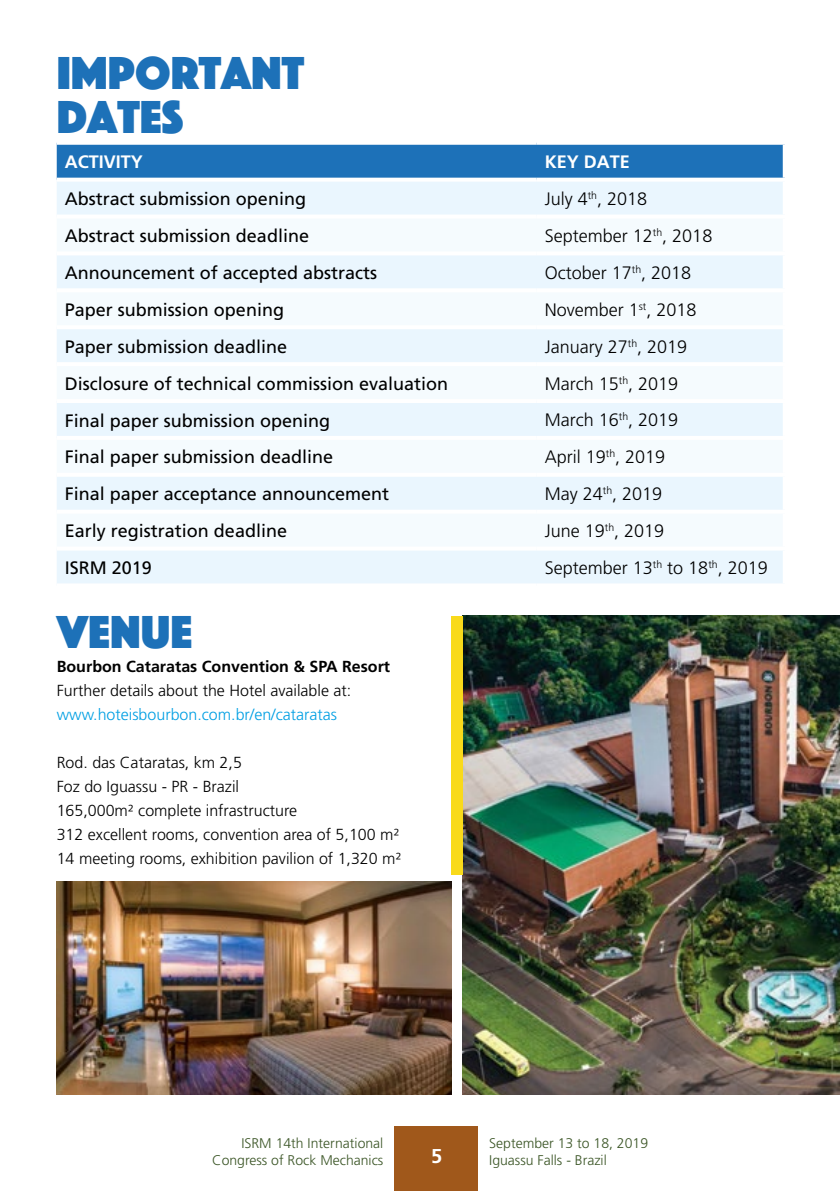
<style>
.page{position:relative;width:840px;height:1191px;background:#fff}
.page>*{position:absolute;margin:0;border:0;box-sizing:border-box;transform-origin:0 0}
.t1{font:48px/44px "Phosphate Solid";color:#1d71b8}
.t2{font:700 20px "Frutiger LT Std";color:#fff}
.t3{font:18px "Frutiger";color:#000}
.t4{font:300 18px "Frutiger";color:#000}
.t5{font:700 18px "Frutiger";color:#fff}
.t6{font:300 16px/24px "Frutiger LT Std";color:#000}
.t7{font:300 16px "Frutiger LT Std";color:#009fe3}
.t8{font:700 16px "Frutiger LT Std";color:#000}
.t9{font:300 14px/16.8px "Frutiger LT Std";color:#3b5526;text-align:right}
</style>
<div class="page">
<div style="left:57px;top:145px;width:725px;height:33px;background:#1d71b8"></div>
<div style="left:57px;top:182px;width:725px;height:401px;background:#eaf6fe"></div>
<svg style="left:57px;top:218px;width:725px;height:328px;fill:#f5fbfe"></svg>
<svg style="left:57px;top:144px;width:479px;height:1px"></svg>
<svg style="left:536px;top:143px;width:249px;height:2px"></svg>
<svg style="left:782px;top:145px;width:3px;height:33px"></svg>
<svg style="left:782px;top:182px;width:1px;height:32px"></svg>
<hr style="left:57px;top:214px;width:479px;height:4px;background:#fff">
<hr style="left:536px;top:214px;width:250px;height:4px;background:#fff">
<hr style="left:57px;top:251px;width:479px;height:4px;background:#fff">
<hr style="left:536px;top:251px;width:250px;height:4px;background:#fff">
<svg style="left:782px;top:255px;width:1px;height:33px"></svg>
<hr style="left:57px;top:288px;width:479px;height:4px;background:#fff">
<hr style="left:536px;top:288px;width:250px;height:4px;background:#fff">
<hr style="left:57px;top:325px;width:479px;height:4px;background:#fff">
<hr style="left:536px;top:325px;width:250px;height:4px;background:#fff">
<svg style="left:782px;top:329px;width:1px;height:33px"></svg>
<hr style="left:57px;top:362px;width:479px;height:4px;background:#fff">
<hr style="left:536px;top:362px;width:250px;height:4px;background:#fff">
<hr style="left:57px;top:399px;width:479px;height:4px;background:#fff">
<hr style="left:536px;top:399px;width:250px;height:4px;background:#fff">
<svg style="left:782px;top:403px;width:1px;height:33px"></svg>
<hr style="left:57px;top:436px;width:479px;height:4px;background:#fff">
<hr style="left:536px;top:436px;width:250px;height:4px;background:#fff">
<hr style="left:57px;top:473px;width:479px;height:4px;background:#fff">
<hr style="left:536px;top:473px;width:250px;height:4px;background:#fff">
<svg style="left:782px;top:477px;width:1px;height:32px"></svg>
<svg style="left:57px;top:509px;width:479px;height:4px"></svg>
<svg style="left:536px;top:509px;width:247px;height:4px"></svg>
<hr style="left:57px;top:546px;width:479px;height:4px;background:#fff">
<hr style="left:536px;top:546px;width:250px;height:4px;background:#fff">
<svg style="left:782px;top:551px;width:1px;height:32px"></svg>
<img style="left:57px;top:881px;width:394px;height:213px">
<img style="left:462px;top:615px;width:377px;height:479px">
<div style="left:451px;top:615px;width:11px;height:259px;background:#f9da1b"></div>
<div style="left:394px;top:1125px;width:83px;height:66px;background:#a0581b"></div>
<h1 class="t1" style="left:57px;top:48px;width:249px">IMPORTANT<br>DATES</h1>
<p class="t5" style="left:65px;top:151px;width:80px">ACTIVITY</p>
<p class="t5" style="left:544px;top:151px;width:87px">KEY DATE</p>
<p class="t3" style="left:65px;top:188px;width:243px">Abstract submission opening</p>
<p class="t4" style="left:544px;top:189px;width:104px">July 4<sup>th</sup>, 2018</p>
<p class="t3" style="left:65px;top:225px;width:246px">Abstract submission deadline</p>
<p class="t4" style="left:544px;top:226px;width:169px">September 12<sup>th</sup>, 2018</p>
<p class="t3" style="left:65px;top:262px;width:314px">Announcement of accepted abstracts</p>
<p class="t4" style="left:544px;top:262px;width:148px">October 17<sup>th</sup>, 2018</p>
<p class="t3" style="left:65px;top:299px;width:221px">Paper submission opening</p>
<p class="t4" style="left:544px;top:299px;width:153px">November 1<sup>st</sup>, 2018</p>
<p class="t3" style="left:65px;top:336px;width:224px">Paper submission deadline</p>
<p class="t4" style="left:544px;top:336px;width:144px">January 27<sup>th</sup>, 2019</p>
<p class="t3" style="left:65px;top:373px;width:385px">Disclosure of technical commission evaluation</p>
<p class="t4" style="left:544px;top:373px;width:135px">March 15<sup>th</sup>, 2019</p>
<p class="t3" style="left:65px;top:410px;width:267px">Final paper submission opening</p>
<p class="t4" style="left:544px;top:410px;width:135px">March 16<sup>th</sup>, 2019</p>
<p class="t3" style="left:65px;top:446px;width:270px">Final paper submission deadline</p>
<p class="t4" style="left:544px;top:447px;width:122px">April 19<sup>th</sup>, 2019</p>
<p class="t3" style="left:65px;top:483px;width:326px">Final paper acceptance announcement</p>
<p class="t4" style="left:544px;top:484px;width:119px">May 24<sup>th</sup>, 2019</p>
<p class="t3" style="left:65px;top:520px;width:224px">Early registration deadline</p>
<p class="t4" style="left:544px;top:521px;width:121px">June 19<sup>th</sup>, 2019</p>
<p class="t3" style="left:65px;top:557px;width:89px">ISRM 2019</p>
<p class="t4" style="left:544px;top:557px;width:224px">September 13<sup>th</sup> to 18<sup>th</sup>, 2019</p>
<h1 class="t1" style="left:57px;top:607px;width:137px">VENUE</h1>
<p class="t8" style="left:57px;top:656px;width:335px">Bourbon Cataratas Convention &amp; SPA Resort</p>
<p class="t6" style="left:57px;top:678px;width:296px">Further details about the Hotel available at:</p>
<p class="t7" style="left:57px;top:705px;width:282px">www.hoteisbourbon.com.br/en/cataratas</p>
<p class="t6" style="left:57px;top:750px;width:346px">Rod. das Cataratas, km 2,5<br>Foz do Iguassu - PR - Brazil<br>165,000m² complete infrastructure<br>312 excellent rooms, convention area of 5,100 m²<br>14 meeting rooms, exhibition pavilion of 1,320 m²</p>
<p class="t9" style="left:212px;top:1134px;width:172px">ISRM 14th International<br>Congress of Rock Mechanics</p>
<p class="t9" style="left:489px;top:1134px;width:160px">September 13 to 18, 2019</p>
<p class="t2" style="left:431px;top:1144px;width:13px">5</p>
<p class="t9" style="left:489px;top:1151px;width:119px">Iguassu Falls - Brazil</p>
</div>
